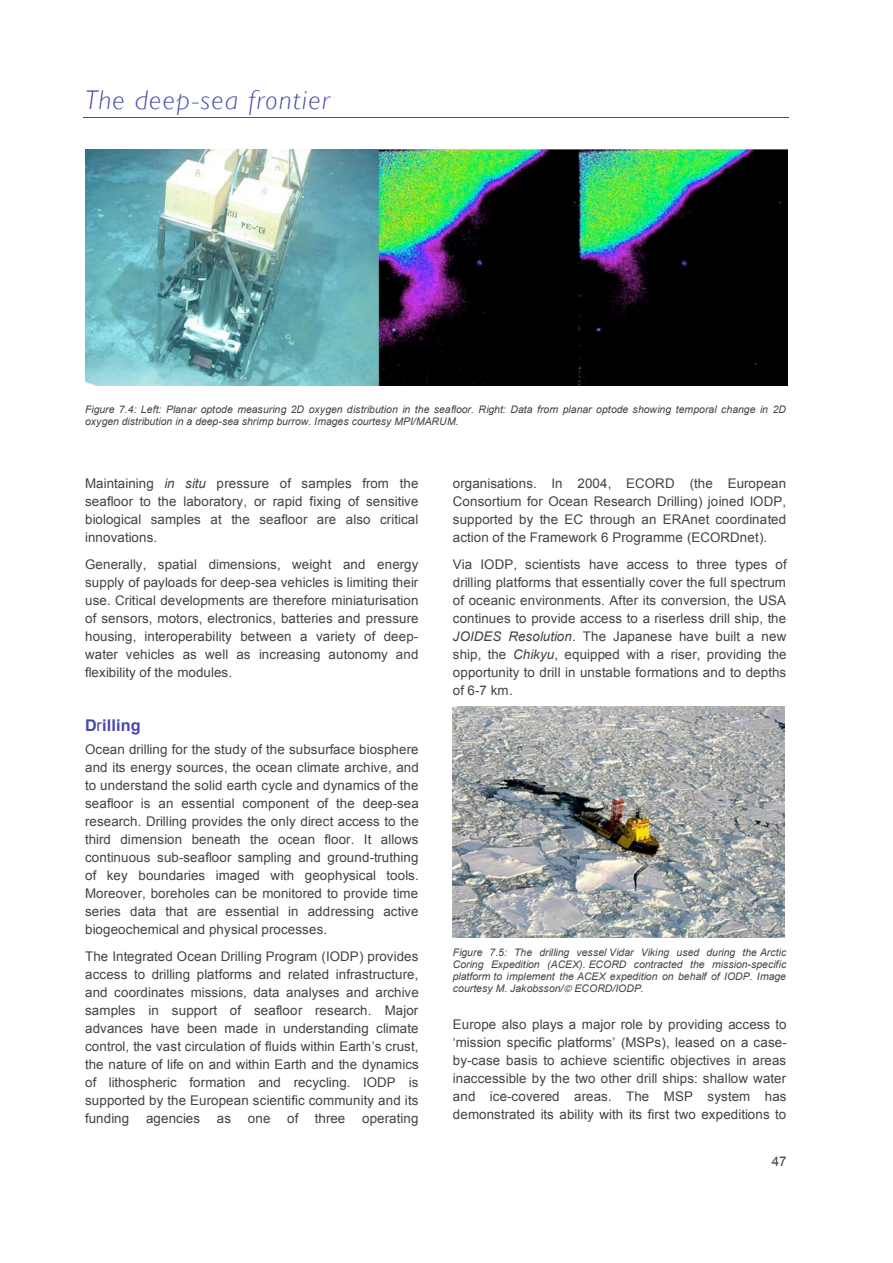
<style>
.page{position:relative;width:893px;height:1263px;background:#fff}
.page>*{position:absolute;margin:0;border:0;box-sizing:border-box;transform-origin:0 0}
.t1{font:italic 300 27px "Gill Sans";letter-spacing:.06em;color:#4348aa}
.t2{font:700 16.2px "Arial";letter-spacing:.01em;color:#4348aa}
.t3{font:13.35px/18px "Arial";letter-spacing:.01em;color:#424242;text-align:justify}
.t4{font:italic 10.5px/12px "Arial";letter-spacing:-.005em;color:#424242}
.s1{font-style:italic}
.s2{font-weight:400}
</style>
<div class="page">
<hr style="left:83px;top:117px;width:706px;height:1px;background:#4348aa">
<img style="left:85px;top:149px;width:702px;height:237px">
<img style="left:453px;top:707px;width:331px;height:230px">
<h1 class="t1" style="left:85px;top:85px;width:246px">The deep-sea frontier</h1>
<p class="t4" style="left:85px;top:404px;width:702px">Figure 7.4: Left: Planar optode measuring 2D oxygen distribution in the seafloor. Right: Data from planar optode showing temporal change in 2D oxygen distribution in a deep-sea shrimp burrow. Images courtesy MPI/MARUM.</p>
<p class="t3" style="left:85px;top:474px;width:335px">Maintaining <span class="s1">in situ</span> pressure of samples from the seafloor to the laboratory, or rapid fixing of sensitive biological samples at the seafloor are also critical innovations.</p>
<p class="t3" style="left:85px;top:555px;width:335px">Generally, spatial dimensions, weight and energy supply of payloads for deep-sea vehicles is limiting their use. Critical developments are therefore miniaturisation of sensors, motors, electronics, batteries and pressure housing, interoperability between a variety of deep&shy;water vehicles as well as increasing autonomy and flexibility of the modules.</p>
<p class="t2" style="left:85px;top:716px;width:57px">D<span class="s2">r</span>illing</p>
<p class="t3" style="left:85px;top:741px;width:335px">Ocean drilling for the study of the subsurface biosphere and its energy sources, the ocean climate archive, and to understand the solid earth cycle and dynamics of the seafloor is an essential component of the deep-sea research. Drilling provides the only direct access to the third dimension beneath the ocean floor. It allows continuous sub-seafloor sampling and ground-truthing of key boundaries imaged with geophysical tools.<br>Moreover, boreholes can be monitored to provide time series data that are essential in addressing active biogeochemical and physical processes.</p>
<p class="t3" style="left:85px;top:948px;width:335px">The Integrated Ocean Drilling Program (IODP) provides access to drilling platforms and related infrastructure, and coordinates missions, data analyses and archive samples in support of seafloor research. Major advances have been made in understanding climate control, the vast circulation of fluids within Earth’s crust, the nature of life on and within Earth and the dynamics of lithospheric formation and recycling. IODP is supported by the European scientific community and its funding</p>
<p class="t3" style="left:146px;top:1110px;width:56px">agencies</p>
<p class="t3" style="left:217px;top:1110px;width:16px">as</p>
<p class="t3" style="left:248px;top:1110px;width:24px">one</p>
<p class="t3" style="left:287px;top:1110px;width:60px">of three</p>
<p class="t3" style="left:362px;top:1110px;width:58px">operating</p>
<p class="t3" style="left:453px;top:474px;width:335px">organisations. In 2004, ECORD (the European Consortium for Ocean Research Drilling) joined IODP, supported by the EC through an ERAnet coordinated action of the Framework 6 Programme (ECORDnet).</p>
<p class="t3" style="left:453px;top:555px;width:335px">Via IODP, scientists have access to three types of drilling platforms that essentially cover the full spectrum of oceanic environments. After its conversion, the USA continues to provide access to a riserless drill ship, the <span class="s1">JOIDES Resolution</span>. The Japanese have built a new ship, the <span class="s1">Chikyu</span>, equipped with a riser, providing the opportunity to drill in unstable formations and to depths of 6-7 km.</p>
<p class="t4" style="left:453px;top:947px;width:335px;text-align:justify">Figure 7.5: The drilling vessel Vidar Viking used during the Arctic Coring Expedition (ACEX). ECORD contracted the mission-specific platform to implement the ACEX expedition on behalf of IODP. Image courtesy M. Jakobsson/ ECORD/IODP.</p>
<p class="t3" style="left:453px;top:1015px;width:335px">Europe also plays a major role by providing access to ‘mission specific platforms’ (MSPs), leased on a case&shy;by-case basis to achieve scientific objectives in areas inaccessible by the two other drill ships: shallow water and ice-covered areas. The MSP system has demonstrated its ability with its first two expeditions to</p>
<p class="t3" style="left:771px;top:1152px;width:16px">47</p>
</div>
